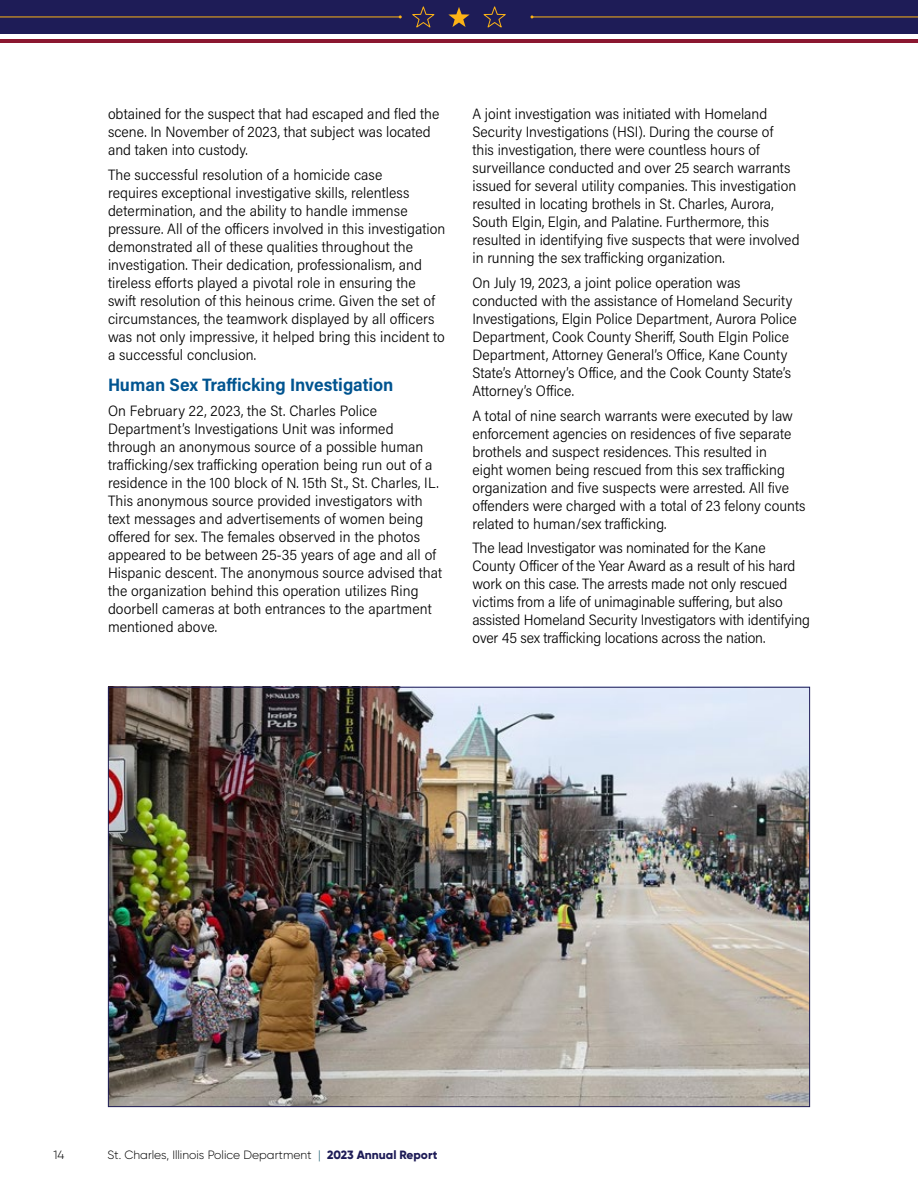
<style>
.page{position:relative;width:918px;height:1188px;background:#fff}
.page>*{position:absolute;margin:0;border:0;box-sizing:border-box;transform-origin:0 0}
.t1{font:700 18px "Acumin Pro Semi Cond";color:#005490}
.t2{font:300 15px/18px "Acumin Pro Semi Cond";color:#000}
.t3{font:300 12px "Gilroy";color:#000}
.s1{color:#115668}
.s2{font-weight:800;color:#1e1c57}
</style>
<div class="page">
<img style="left:110px;top:689px;width:698px;height:416px">
<div style="left:0;top:0;width:918px;height:34px;background:#1e1c57"></div>
<hr style="left:0;top:39px;width:918px;height:4px;background:#8b1730">
<svg style="left:483px;top:6px;width:23px;height:22px"></svg>
<svg style="left:448px;top:7px;width:22px;height:20px"></svg>
<svg style="left:412px;top:6px;width:23px;height:22px"></svg>
<hr style="left:0;top:17px;width:400px;height:1px;background:#fcb316">
<hr style="left:532px;top:17px;width:386px;height:1px;background:#fcb316">
<p class="t2" style="left:108px;top:104px;width:333px">obtained for the suspect that had escaped and fled the scene. In November of 2023, that subject was located and taken into custody.</p>
<p class="t2" style="left:108px;top:165px;width:339px">The successful resolution of a homicide case<br>requires exceptional investigative skills, relentless determination, and the ability to handle immense pressure. All of the officers involved in this investigation demonstrated all of these qualities throughout the investigation. Their dedication, professionalism, and tireless efforts played a pivotal role in ensuring the swift resolution of this heinous crime. Given the set of circumstances, the teamwork displayed by all officers was not only impressive, it helped bring this incident to a successful conclusion.</p>
<p class="t1" style="left:108px;top:372px;width:287px">Human Sex Trafficking Investigation</p>
<p class="t2" style="left:108px;top:401px;width:336px">On February 22, 2023, the St. Charles Police Department’s Investigations Unit was informed through an anonymous source of a possible human trafficking/sex trafficking operation being run out of a residence in the 100 block of N. 15th St., St. Charles, IL.<br>This anonymous source provided investigators with text messages and advertisements of women being offered for sex. The females observed in the photos appeared to be between 25-35 years of age and all of Hispanic descent. The anonymous source advised that the organization behind this operation utilizes Ring doorbell cameras at both entrances to the apartment mentioned above.</p>
<p class="t2" style="left:472px;top:104px;width:329px">A joint investigation was initiated with Homeland Security Investigations (HSI). During the course of<br>this investigation, there were countless hours of surveillance conducted and over 25 search warrants issued for several utility companies. This investigation resulted in locating brothels in St. Charles, Aurora, South Elgin, Elgin, and Palatine. Furthermore, this resulted in identifying five suspects that were involved in running the sex trafficking organization.</p>
<p class="t2" style="left:472px;top:273px;width:326px">On July 19, 2023, a joint police operation was conducted with the assistance of Homeland Security Investigations, Elgin Police Department, Aurora Police Department, Cook County Sheriff, South Elgin Police Department, Attorney General’s Office, Kane County State’s Attorney’s Office, and the Cook County State’s Attorney’s Office.</p>
<p class="t2" style="left:472px;top:406px;width:335px">A total of nine search warrants were executed by law enforcement agencies on residences of five separate brothels and suspect residences. This resulted in<br>eight women being rescued from this sex trafficking organization and five suspects were arrested. All five offenders were charged with a total of 23 felony counts related to human/sex trafficking.</p>
<p class="t2" style="left:472px;top:538px;width:339px">The lead Investigator was nominated for the Kane County Officer of the Year Award as a result of his hard work on this case. The arrests made not only rescued victims from a life of unimaginable suffering, but also assisted Homeland Security Investigators with identifying over 45 sex trafficking locations across the nation.</p>
<p class="t3" style="left:54px;top:1148px;width:12px">14</p>
<p class="t3" style="left:108px;top:1148px;width:331px">St. Charles, Illinois Police Department <span class="s1">|</span> <span class="s2">2023 Annual Report</span></p>
</div>
